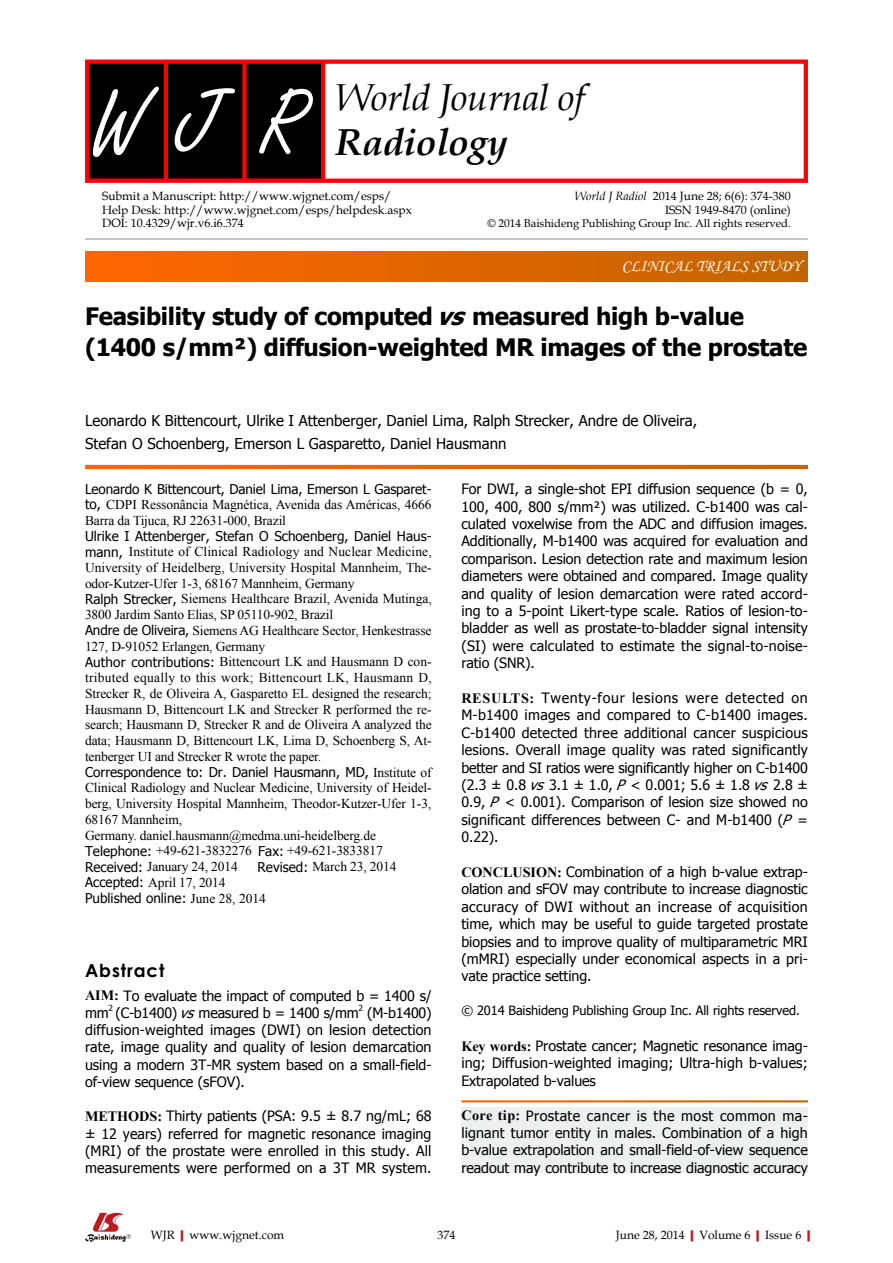
<style>
.page{position:relative;width:893px;height:1263px;background:#fff}
.page>*{position:absolute;margin:0;border:0;box-sizing:border-box;transform-origin:0 0}
.t1{font:97.5px "Freestyle Script";color:#fff}
.t2{font:italic 37.5px "Book Antiqua";letter-spacing:-.01em;color:#000}
.t3{font:italic 700 37.5px "Book Antiqua";letter-spacing:-.01em;color:#000}
.t4{font:700 24px/31.5px "Tahoma";letter-spacing:-.01em;color:#000}
.t5{font:700 18px "Century Gothic";letter-spacing:.05em;color:#000}
.t6{font:16.5px "Monotype Corsiva";color:#fff}
.t7{font:15px/22.5px "Tahoma";color:#000}
.t8{font:14.25px/17.4px "Tahoma";letter-spacing:-.005em;color:#000;text-align:justify}
.t9{font:13.5px/15.8px "Times New Roman";letter-spacing:-.01em;color:#000}
.t10{font:13.5px "Tahoma";color:#000}
.t11{font:12.75px "Tahoma";letter-spacing:-.005em;color:#000}
.t12{font:12px/13.5px "Book Antiqua";color:#000}
.t13{font:11.25px "Book Antiqua";color:#000}
.t14{font:8.25px "Tahoma";color:#000}
.s1{font-style:italic}
.s2{font-family:"Tahoma"}
.s3{font-family:"Times New Roman"}
.s4{font-family:"Times New Roman";font-weight:700}
.s5{font-weight:700;color:#c01920}
</style>
<div class="page">
<div style="left:461px;top:1107px;width:347px;height:65px;background:#eeefef"></div>
<hr style="left:85px;top:239px;width:723px;height:1px;background:#898989">
<svg style="left:85px;top:465px;width:723px;height:4px;background:#e06500"></svg>
<div style="left:85px;top:252px;width:723px;height:29px;background:linear-gradient(to right,#f60,#c16500)"></div>
<svg style="left:85px;top:1213px;width:46px;height:29px"></svg>
<div style="left:87px;top:61px;width:236px;height:121px;background:#000"></div>
<hr style="left:164px;top:61px;width:4px;height:121px;background:#f00">
<div style="left:242px;top:61px;width:5px;height:121px;background:#f00"></div>
<hr style="left:321px;top:61px;width:4px;height:121px;background:#f00">
<div style="left:85px;top:60px;width:723px;height:123px;border:4px solid #f00"></div>
<h1 class="t1" style="left:91px;top:71px;width:214px">WJR</h1>
<h2 class="t2" style="left:336px;top:71px;width:250px">World Journal of</h2>
<h2 class="t3" style="left:336px;top:116px;width:174px">Radiology</h2>
<p class="t12" style="left:102px;top:189px;width:311px">Submit a Manuscript: http://www.wjgnet.com/esps/<br>Help Desk: http://www.wjgnet.com/esps/helpdesk.aspx<br>DOI: 10.4329/wjr.v6.i6.374</p>
<p class="t12" style="left:575px;top:189px;width:217px;text-align:right"><span class="s1">World J Radiol</span> 2014 June 28; 6(6): 374-380<br>ISSN 1949-8470 (online)</p>
<p class="t13" style="left:487px;top:215px;width:305px">© 2014 Baishideng Publishing Group Inc. All rights reserved.</p>
<p class="t6" style="left:622px;top:256px;width:180px">CLINICAL TRIALS STUDY</p>
<p class="t6" style="left:688px;top:256px;width:114px">BRIEF AR ICLE</p>
<h3 class="t4" style="left:85px;top:298px;width:724px">Feasibility study of computed <span class="s1">vs</span> measured high b-value (1400 s/mm²) diffusion-weighted MR images of the prostate</h3>
<p class="t7" style="left:85px;top:409px;width:614px">Leonardo K Bittencourt, Ulrike I Attenberger, Daniel Lima, Ralph Strecker, Andre de Oliveira,<br>Stefan O Schoenberg, Emerson L Gasparetto, Daniel Hausmann</p>
<p class="t10" style="left:85px;top:480px;width:348px">Leonardo K Bittencourt, Daniel Lima, Emerson L Gasparet-</p>
<p class="t9" style="left:85px;top:496px;width:348px"><span class="s2">to,</span> CDPI Ressonância Magnética, Avenida das Américas, 4666<br>Barra da Tijuca, RJ 22631-000, Brazil</p>
<p class="t10" style="left:85px;top:527px;width:348px">Ulrike I Attenberger, Stefan O Schoenberg, Daniel Haus-</p>
<p class="t9" style="left:85px;top:543px;width:348px"><span class="s2">mann,</span> Institute of Clinical Radiology and Nuclear Medicine, University of Heidelberg, University Hospital Mannheim, The&shy;odor-Kutzer-Ufer 1-3, 68167 Mannheim, Germany<br><span class="s2">Ralph Strecker,</span> Siemens Healthcare Brazil, Avenida Mutinga, 3800 Jardim Santo Elias, SP 05110-902, Brazil<br><span class="s2">Andre de Oliveira,</span> Siemens AG Healthcare Sector, Henkestrasse 127, D-91052 Erlangen, Germany<br><span class="s2">Author contributions:</span> Bittencourt LK and Hausmann D con&shy;tributed equally to this work; Bittencourt LK, Hausmann D, Strecker R, de Oliveira A, Gasparetto EL designed the research; Hausmann D, Bittencourt LK and Strecker R performed the re&shy;search; Hausmann D, Strecker R and de Oliveira A analyzed the data; Hausmann D, Bittencourt LK, Lima D, Schoenberg S, At&shy;tenberger UI and Strecker R wrote the paper.</p>
<p class="t10" style="left:85px;top:763px;width:348px">Correspondence to: Dr. Daniel Hausmann, MD, <span class="s3">Institute of</span></p>
<p class="t9" style="left:85px;top:780px;width:348px">Clinical Radiology and Nuclear Medicine, University of Heidel&shy;berg, University Hospital Mannheim, Theodor-Kutzer-Ufer 1-3, 68167 Mannheim,<br>Germany. daniel.hausmann@medma.uni-heidelberg.de <span class="s2">Telephone:</span> +49-621-3832276 <span class="s2">Fax:</span> +49-621-3833817<br><span class="s2">Received:</span> January 24, 2014</p>
<p class="t8" style="left:461px;top:480px;width:348px">For DWI, a single-shot EPI diffusion sequence (b = 0, 100, 400, 800 s/mm²) was utilized. C-b1400 was cal&shy;culated voxelwise from the ADC and diffusion images.<br>Additionally, M-b1400 was acquired for evaluation and comparison. Lesion detection rate and maximum lesion diameters were obtained and compared. Image quality and quality of lesion demarcation were rated accord&shy;ing to a 5-point Likert-type scale. Ratios of lesion-to&shy;bladder as well as prostate-to-bladder signal intensity (SI) were calculated to estimate the signal-to-noise&shy;ratio (SNR).</p>
<p class="t8" style="left:461px;top:688px;width:348px"><span class="s4">RESULTS:</span> Twenty-four lesions were detected on M-b1400 images and compared to C-b1400 images.<br>C-b1400 detected three additional cancer suspicious lesions. Overall image quality was rated significantly better and SI ratios were significantly higher on C-b1400 (2.3 ± 0.8 <span class="s1">vs</span>3.1 ± 1.0, <span class="s1">P</span> &lt; 0.001; 5.6 ± 1.8 <span class="s1">vs</span>2.8 ± 0.9, <span class="s1">P</span> &lt; 0.001). Comparison of lesion size showed no significant differences between C- and M-b1400 (<span class="s1">P</span> = 0.22).</p>
<p class="t8" style="left:461px;top:862px;width:348px"><span class="s4">CONCLUSION:</span> Combination of a high b-value extrap&shy;olation and sFOV may contribute to increase diagnostic accuracy of DWI without an increase of acquisition time, which may be useful to guide targeted prostate biopsies and to improve quality of multiparametric MRI (mMRI) especially under economical aspects in a pri&shy;vate practice setting.</p>
<p class="t11" style="left:461px;top:1002px;width:340px">© 2014 Baishideng Publishing Group Inc. All rights reserved.</p>
<p class="t8" style="left:461px;top:1036px;width:348px"><span class="s4">Key words:</span> Prostate cancer; Magnetic resonance imag&shy;ing; Diffusion-weighted imaging; Ultra-high b-values; Extrapolated b-values</p>
<p class="t8" style="left:461px;top:1106px;width:348px"><span class="s4">Core tip:</span> Prostate cancer is the most common ma&shy;lignant tumor entity in males. Combination of a high b-value extrapolation and small-field-of-view sequence readout may contribute to increase diagnostic accuracy</p>
<p class="t9" style="left:258px;top:858px;width:140px"><span class="s2">Revised:</span> March 23, 2014</p>
<p class="t9" style="left:85px;top:874px;width:142px"><span class="s2">Accepted:</span> April 17, 2014</p>
<p class="t10" style="left:85px;top:889px;width:182px">Published online: <span class="s3">June 28, 2014</span></p>
<p class="t5" style="left:85px;top:956px;width:81px">Abstract</p>
<p class="t8" style="left:85px;top:986px;width:348px"><span class="s4">AIM:</span> To evaluate the impact of computed b = 1400 s/ mm</p>
<p class="t14" style="left:109px;top:1002px;width:6px">2</p>
<p class="t8" style="left:115px;top:1003px;width:245px">(C-b1400) <span class="s1">vs</span>measured b = 1400 s/mm</p>
<p class="t14" style="left:359px;top:1002px;width:6px">2</p>
<p class="t8" style="left:85px;top:1003px;width:348px;text-indent:282px">(M-b1400) diffusion-weighted images (DWI) on lesion detection rate, image quality and quality of lesion demarcation using a modern 3T-MR system based on a small-field&shy;of-view sequence (sFOV).</p>
<p class="t8" style="left:85px;top:1107px;width:348px"><span class="s4">METHODS:</span> Thirty patients (PSA: 9.5 ± 8.7 ng/mL; 68 ± 12 years) referred for magnetic resonance imaging (MRI) of the prostate were enrolled in this study. All measurements were performed on a 3T MR system.</p>
<p class="t12" style="left:151px;top:1227px;width:135px">WJR<span class="s5">|</span>www.wjgnet.com</p>
<p class="t12" style="left:437px;top:1227px;width:19px">374</p>
<p class="t12" style="left:616px;top:1227px;width:202px">June 28, 2014<span class="s5">|</span>Volume 6<span class="s5">|</span>Issue 6<span class="s5">|</span></p>
</div>
